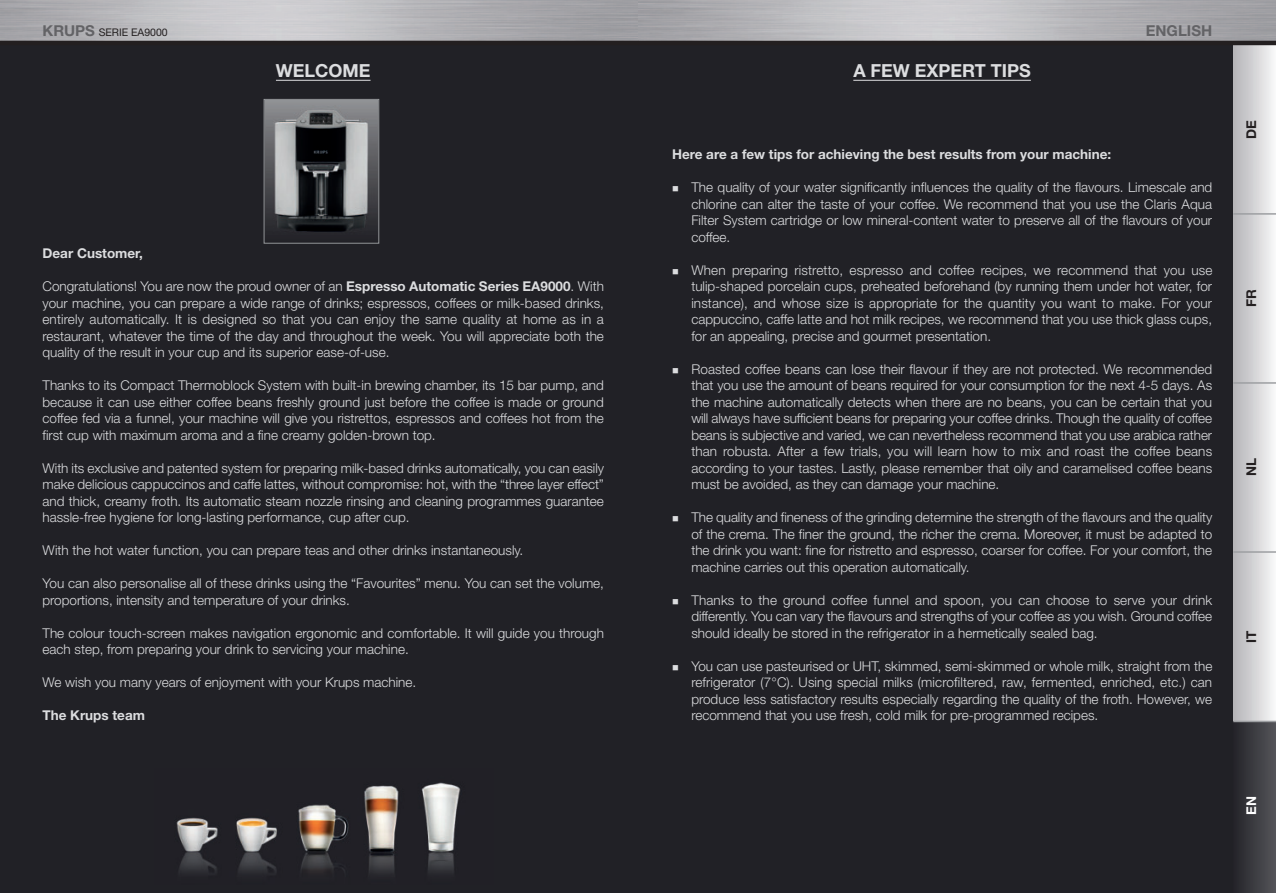
<style>
.page{position:relative;width:1276px;height:893px;background:#fff}
.page>*{position:absolute;margin:0;border:0;box-sizing:border-box;transform-origin:0 0}
.t1{font:700 18px "Helvetica Neue";color:#dcdddf}
.t2{font:700 15px "Helvetica Neue";color:#636366}
.t3{font:300 13.5px/16.5px "Helvetica Neue";color:#dcdddf;text-align:justify}
.t4{font:700 13.5px "Helvetica Neue";color:#dcdddf}
.t5{font:700 13.5px "Helvetica Neue";color:#231f20}
.t6{font:700 13.5px "Helvetica Neue";color:#fff}
.t7{font:10.5px "Helvetica Neue";color:#231f20}
.s1{font-weight:700;font-size:15px;color:#636366}
.s2{font-weight:700}
</style>
<div class="page">
<div style="left:0;top:36px;width:1259px;height:857px;background:#212126"></div>
<img style="left:638px;top:0;width:638px;height:41px">
<hr style="left:853px;top:80px;width:178px;height:1px;background:#dcdddf">
<svg style="left:0;top:0;width:638px;height:41px;background:#b5b4b8"></svg>
<hr style="left:276px;top:80px;width:94px;height:1px;background:#dcdddf">
<hr style="left:0;top:41px;width:638px;height:4px;background:#231f20">
<img style="left:176px;top:782px;width:285px;height:92px">
<img style="left:266px;top:101px;width:111px;height:125px">
<div style="left:264px;top:99px;width:115px;height:145px;border:1px solid #939598"></div>
<img style="left:267px;top:106px;width:109px;height:126px">
<div style="left:1233px;top:45px;width:42px;height:169px;background:linear-gradient(to right,#b3b3b7,#f5f5f6)"></div>
<div style="left:1233px;top:214px;width:42px;height:169px;background:linear-gradient(to right,#b3b3b7,#f5f5f6)"></div>
<div style="left:1233px;top:383px;width:42px;height:169px;background:linear-gradient(to right,#b3b3b7,#f5f5f6)"></div>
<div style="left:1233px;top:552px;width:42px;height:169px;background:linear-gradient(to right,#b3b3b7,#f5f5f6)"></div>
<div style="left:1233px;top:722px;width:43px;height:171px;background:linear-gradient(to right,#242429,#545559)"></div>
<hr style="left:1233px;top:213px;width:43px;height:2px;background:#9d9fa2">
<hr style="left:1233px;top:382px;width:43px;height:2px;background:#9d9fa2">
<hr style="left:1233px;top:551px;width:43px;height:2px;background:#9d9fa2">
<hr style="left:1233px;top:721px;width:43px;height:1px;background:#9d9fa2">
<hr style="left:638px;top:41px;width:638px;height:4px;background:#231f20">
<p class="t7" style="left:43px;top:29px;width:127px"><span class="s1">KRUPS</span> SERIE EA9000</p>
<h1 class="t1" style="left:276px;top:64px;width:96px">WELCOME</h1>
<p class="t4" style="left:43px;top:248px;width:102px">Dear Customer,</p>
<p class="t3" style="left:43px;top:279px;width:563px">Congratulations! You are now the proud owner of an <span class="s2">Espresso Automatic Series EA9000</span>. With your machine, you can prepare a wide range of drinks; espressos, coffees or milk-based drinks, entirely automatically. It is designed so that you can enjoy the same quality at home as in a restaurant, whatever the time of the day and throughout the week. You will appreciate both the quality of the result in your cup and its superior ease-of-use.</p>
<p class="t3" style="left:43px;top:378px;width:563px">Thanks to its Compact Thermoblock System with built-in brewing chamber, its 15 bar pump, and because it can use either coffee beans freshly ground just before the coffee is made or ground coffee fed via a funnel, your machine will give you ristrettos, espressos and coffees hot from the first cup with maximum aroma and a fine creamy golden-brown top.</p>
<p class="t3" style="left:43px;top:461px;width:563px">With its exclusive and patented system for preparing milk-based drinks automatically, you can easily make delicious cappuccinos and caffe lattes, without compromise: hot, with the “three layer effect” and thick, creamy froth. Its automatic steam nozzle rinsing and cleaning programmes guarantee hassle-free hygiene for long-lasting performance, cup after cup.</p>
<p class="t3" style="left:43px;top:543px;width:482px">With the hot water function, you can prepare teas and other drinks instantaneously.</p>
<p class="t3" style="left:43px;top:576px;width:563px">You can also personalise all of these drinks using the “Favourites” menu. You can set the volume, proportions, intensity and temperature of your drinks.</p>
<p class="t3" style="left:43px;top:626px;width:563px">The colour touch-screen makes navigation ergonomic and comfortable. It will guide you through each step, from preparing your drink to servicing your machine.</p>
<p class="t3" style="left:43px;top:675px;width:375px">We wish you many years of enjoyment with your Krups machine.</p>
<p class="t4" style="left:43px;top:710px;width:104px">The Krups team</p>
<h1 class="t1" style="left:853px;top:64px;width:179px">A FEW EXPERT TIPS</h1>
<p class="t2" style="left:1145px;top:25px;width:68px">ENGLISH</p>
<p class="t4" style="left:672px;top:149px;width:441px">Here are a few tips for achieving the best results from your machine:</p>
<p class="t3" style="left:691px;top:180px;width:522px;text-indent:-19px">■ The quality of your water significantly influences the quality of the flavours. Limescale and chlorine can alter the taste of your coffee. We recommend that you use the Claris Aqua Filter System cartridge or low mineral-content water to preserve all of the flavours of your coffee.</p>
<p class="t3" style="left:691px;top:263px;width:522px;text-indent:-19px">■ When preparing ristretto, espresso and coffee recipes, we recommend that you use tulip-shaped porcelain cups, preheated beforehand (by running them under hot water, for instance), and whose size is appropriate for the quantity you want to make. For your cappuccino, caffe latte and hot milk recipes, we recommend that you use thick glass cups, for an appealing, precise and gourmet presentation.</p>
<p class="t3" style="left:691px;top:362px;width:522px;text-indent:-19px">■ Roasted coffee beans can lose their flavour if they are not protected. We recommended that you use the amount of beans required for your consumption for the next 4-5 days. As the machine automatically detects when there are no beans, you can be certain that you will always have sufficient beans for preparing your coffee drinks. Though the quality of coffee beans is subjective and varied, we can nevertheless recommend that you use arabica rather than robusta. After a few trials, you will learn how to mix and roast the coffee beans according to your tastes. Lastly, please remember that oily and caramelised coffee beans must be avoided, as they can damage your machine.</p>
<p class="t3" style="left:691px;top:510px;width:522px;text-indent:-19px">■ The quality and fineness of the grinding determine the strength of the flavours and the quality of the crema. The finer the ground, the richer the crema. Moreover, it must be adapted to the drink you want: fine for ristretto and espresso, coarser for coffee. For your comfort, the machine carries out this operation automatically.</p>
<p class="t3" style="left:691px;top:593px;width:522px;text-indent:-19px">■ Thanks to the ground coffee funnel and spoon, you can choose to serve your drink differently. You can vary the flavours and strengths of your coffee as you wish. Ground coffee should ideally be stored in the refrigerator in a hermetically sealed bag.</p>
<p class="t3" style="left:691px;top:659px;width:522px;text-indent:-19px">■ You can use pasteurised or UHT, skimmed, semi-skimmed or whole milk, straight from the refrigerator (7°C). Using special milks (microfiltered, raw, fermented, enriched, etc.) can produce less satisfactory results especially regarding the quality of the froth. However, we recommend that you use fresh, cold milk for pre-programmed recipes.</p>
<p class="t5" style="left:1246px;top:139px;width:20px;rotate:-90deg">DE</p>
<p class="t5" style="left:1246px;top:307px;width:19px;rotate:-90deg">FR</p>
<p class="t5" style="left:1246px;top:476px;width:19px;rotate:-90deg">NL</p>
<p class="t5" style="left:1246px;top:643px;width:14px;rotate:-90deg">IT</p>
<p class="t6" style="left:1246px;top:815px;width:20px;rotate:-90deg">EN</p>
</div>
